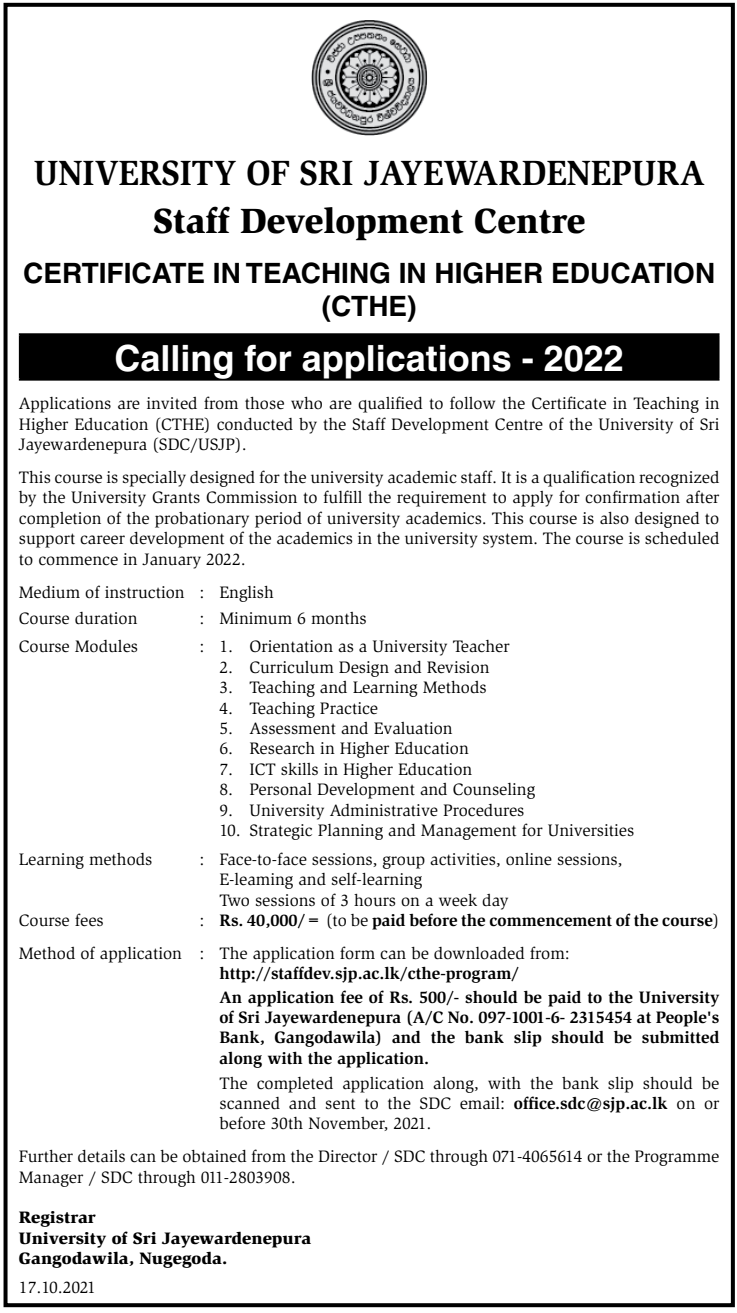
<style>
.page{position:relative;width:737px;height:1313px;background:#fff}
.page>*{position:absolute;margin:0;border:0;box-sizing:border-box;transform-origin:0 0}
.t1{font:700 36px "Slimbach";color:#000;scale:.95 1}
.t2{font:700 36px "Helvetica";color:#fff}
.t3{font:900 36px "Slimbach";color:#000}
.t4{font:700 28px/33.6px "Helvetica";color:#000;text-align:center}
.t5{font:17px/20.4px "Slimbach";color:#000}
.t6{font:700 17px/20.4px "Slimbach";color:#000}
.t7{font:900 17px/20.4px "Slimbach";color:#000;scale:1.05 1}
.s1{font-weight:700}
</style>
<div class="page">
<div style="left:20px;top:334px;width:699px;height:46px;background:#000"></div>
<hr style="left:19px;top:333px;width:701px;height:2px;background:#000">
<hr style="left:19px;top:335px;width:2px;height:44px;background:#000">
<hr style="left:718px;top:335px;width:2px;height:44px;background:#000">
<hr style="left:19px;top:379px;width:701px;height:2px;background:#000">
<div style="left:4px;top:3px;width:731px;height:1304px;border:4px solid #000"></div>
<img style="left:311px;top:20px;width:116px;height:116px">
<h1 class="t1" style="left:34px;top:159px;width:708px">UNIVERSITY OF SRI JAYEWARDENEPURA</h1>
<h1 class="t3" style="left:153px;top:206px;width:434px">Staff Development Centre</h1>
<h2 class="t4" style="left:23px;top:259px;width:694px">CERTIFICATE IN TEACHING IN HIGHER EDUCATION (CTHE)</h2>
<h1 class="t2" style="left:114px;top:344px;width:511px">Calling for applications - 2022</h1>
<p class="t5" style="left:19px;top:395px;width:702px;text-align:justify">Applications are invited from those who are qualified to follow the Certificate in Teaching in Higher Education (CTHE) conducted by the Staff Development Centre of the University of Sri Jayewardenepura (SDC/USJP).</p>
<p class="t5" style="left:19px;top:469px;width:702px;text-align:justify">This course is specially designed for the university academic staff. It is a qualification recognized by the University Grants Commission to fulfill the requirement to apply for confirmation after completion of the probationary period of university academics. This course is also designed to support career development of the academics in the university system. The course is scheduled to commence in January 2022.</p>
<p class="t5" style="left:19px;top:580px;width:257px;line-height:26px">Medium of instruction : English<br>Course duration</p>
<p class="t5" style="left:200px;top:609px;width:169px">: Minimum 6 months</p>
<p class="t5" style="left:19px;top:638px;width:121px">Course Modules</p>
<p class="t5" style="left:200px;top:638px;width:312px">: 1. Orientation as a University Teacher</p>
<p class="t5" style="left:220px;top:658px;width:272px">2. Curriculum Design and Revision</p>
<p class="t5" style="left:220px;top:679px;width:269px">3. Teaching and Learning Methods</p>
<p class="t5" style="left:220px;top:699px;width:160px">4. Teaching Practice</p>
<p class="t5" style="left:220px;top:719px;width:235px">5. Assessment and Evaluation</p>
<p class="t5" style="left:220px;top:740px;width:251px">6. Research in Higher Education</p>
<p class="t5" style="left:220px;top:760px;width:254px">7. ICT skills in Higher Education</p>
<p class="t5" style="left:220px;top:781px;width:317px">8. Personal Development and Counseling</p>
<p class="t5" style="left:220px;top:801px;width:307px">9. University Administrative Procedures</p>
<p class="t5" style="left:220px;top:821px;width:416px">10. Strategic Planning and Management for Universities</p>
<p class="t5" style="left:19px;top:850px;width:135px">Learning methods</p>
<p class="t5" style="left:220px;top:850px;width:405px;text-indent:-20px">: Face-to-face sessions, group activities, online sessions,<br>E-leaming and self-learning<br>Two sessions of 3 hours on a week day</p>
<p class="t5" style="left:19px;top:911px;width:86px">Course fees</p>
<p class="t5" style="left:19px;top:905px;width:702px;line-height:32.8px;text-indent:181px">: <span class="s1">Rs. 40,000/=</span> (to be <span class="s1">paid before the commencement of the course</span>)<br>Method of application : The application form can be downloaded from:</p>
<p class="t6" style="left:220px;top:963px;width:502px;line-height:23.2px">http://staffdev.sjp.ac.lk/cthe-program/<br>An application fee of Rs. 500/- should be paid to the University</p>
<p class="t6" style="left:220px;top:1008px;width:502px;text-align:justify">of Sri Jayewardenepura (A/C No. 097-1001-6- 2315454 at People's Bank, Gangodawila) and the bank slip should be submitted along with the application.</p>
<p class="t5" style="left:220px;top:1074px;width:502px;text-align:justify">The completed application along, with the bank slip should be scanned and sent to the SDC email: <span class="s1">office.sdc@sjp.ac.lk</span> on or before 30th November, 2021.</p>
<p class="t5" style="left:19px;top:1147px;width:702px">Further details can be obtained from the Director / SDC through 071-4065614 or the Programme<br>Manager / SDC through 011-2803908.</p>
<p class="t7" style="left:19px;top:1209px;width:280px">Registrar<br>University of Sri Jayewardenepura<br>Gangodawila, Nugegoda.</p>
<p class="t5" style="left:19px;top:1278px;width:79px">17.10.2021</p>
</div>
